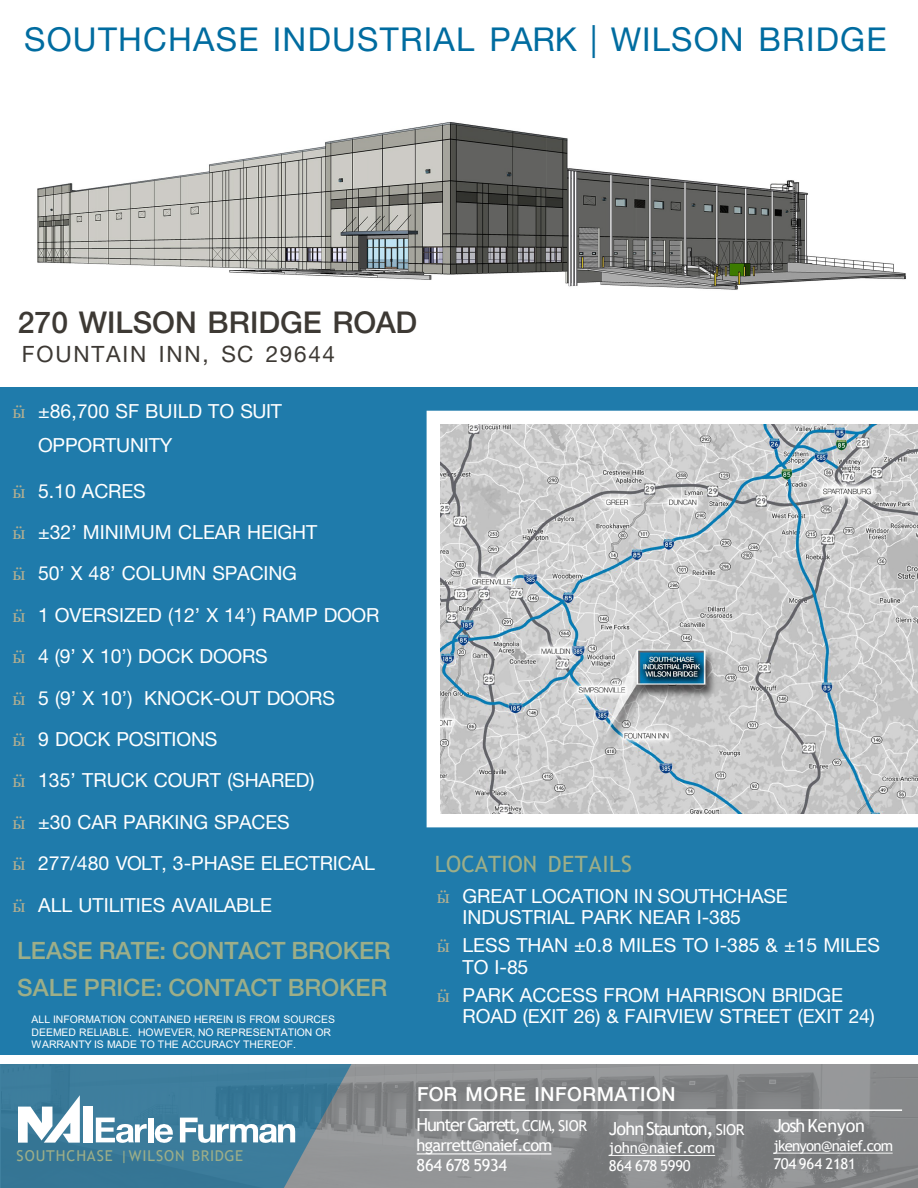
<style>
.page{position:relative;width:918px;height:1188px;background:#fff}
.page>*{position:absolute;margin:0;border:0;box-sizing:border-box;transform-origin:0 0}
.t1{font:33px "Helvetica Neue LT Std";letter-spacing:.04em;color:#006ca0}
.t2{font:500 30px "Helvetica Neue LT Std";color:#3d3934}
.t3{font:500 24px/37.5px "Helvetica Neue LT Std";letter-spacing:-.005em;color:#9dae88}
.t4{font:22.5px "Helvetica Neue LT Std";letter-spacing:.08em;color:#3d3934}
.t5{font:22.5px "Trebuchet MS";letter-spacing:.005em;color:#9dae88}
.t6{font:19.5px/21.3px "Helvetica Neue LT Std";color:#fff}
.t7{font:500 19.5px "Helvetica Neue LT Std";letter-spacing:.025em;color:#fff}
.t8{font:18px "Trebuchet MS";letter-spacing:-.095em;color:#fff}
.t9{font:18px "Trebuchet MS";letter-spacing:-.065em;color:#fff}
.t10{font:18px "Trebuchet MS";letter-spacing:-.005em;color:#fff}
.t11{font:16.5px/19.5px "Trebuchet MS";letter-spacing:-.045em;color:#fff}
.t12{font:15px/18px "Trebuchet MS";letter-spacing:-.045em;color:#fff}
.t13{font:15px/18px "Trebuchet MS";letter-spacing:-.02em;color:#fff}
.t14{font:15px "Trebuchet MS";letter-spacing:.06em;color:#9dae88}
.t15{font:10.5px/12.6px "Arial";color:#fff}
.s1{font-family:"Times New Roman";color:#b3af91}
.s2{font-size:21px}
.s3{font-size:15px}
</style>
<div class="page">
<div style="left:0;top:1059px;width:918px;height:129px;background:#8a8c8e;opacity:.85"></div>
<svg style="left:0;top:1064px;width:362px;height:124px;background:#467d98"></svg>
<hr style="left:418px;top:1109px;width:422px;height:2px;background:#fff">
<svg style="left:18px;top:1095px;width:62px;height:48px"></svg>
<div style="left:83px;top:1107px;width:10px;height:36px;background:#fff"></div>
<svg style="left:96px;top:1118px;width:51px;height:25px"></svg>
<div style="left:148px;top:1118px;width:5px;height:24px;background:#fff"></div>
<svg style="left:155px;top:1124px;width:18px;height:19px"></svg>
<svg style="left:180px;top:1118px;width:115px;height:25px"></svg>
<div style="left:0;top:387px;width:918px;height:668px;background:#1f7bab"></div>
<img style="left:37px;top:122px;width:869px;height:168px">
<hr style="left:542px;top:1109px;width:360px;height:2px;background:#fff">
<div style="left:427px;top:411px;width:491px;height:416px;background:#fff"></div>
<img style="left:441px;top:425px;width:477px;height:388px">
<div style="left:0;top:1055px;width:918px;height:9px;background:#fff"></div>
<svg style="left:609px;top:1155px;width:106px;height:1px"></svg>
<svg style="left:417px;top:1153px;width:134px;height:1px"></svg>
<svg style="left:773px;top:1153px;width:120px;height:1px"></svg>
<h1 class="t1" style="left:24px;top:19px;width:864px">SOUTHCHASE INDUSTRIAL PARK | WILSON BRIDGE</h1>
<p class="t2" style="left:18px;top:305px;width:401px">270 WILSON BRIDGE ROAD</p>
<p class="t4" style="left:22px;top:341px;width:315px">FOUNTAIN INN, SC 29644</p>
<p class="t6" style="left:38px;top:393px;width:246px;line-height:34.3px;text-indent:-26px"><span class="s1">ӹ</span> ±86,700 SF BUILD TO SUIT<br>OPPORTUNITY</p>
<p class="t6" style="left:12px;top:480px;width:135px"><span class="s1">ӹ</span> 5.10 ACRES</p>
<p class="t6" style="left:12px;top:521px;width:306px"><span class="s1">ӹ</span> ±32’ MINIMUM CLEAR HEIGHT</p>
<p class="t6" style="left:12px;top:563px;width:286px"><span class="s1">ӹ</span> 50’ X 48’ COLUMN SPACING</p>
<p class="t6" style="left:12px;top:604px;width:368px"><span class="s1">ӹ</span> 1 OVERSIZED (12’ X 14’) RAMP DOOR</p>
<p class="t6" style="left:13px;top:645px;width:257px"><span class="s1">ӹ</span> 4 (9’ X 10’) DOCK DOORS</p>
<p class="t6" style="left:13px;top:687px;width:324px"><span class="s1">ӹ</span> 5 (9’ X 10’) KNOCK-OUT DOORS</p>
<p class="t6" style="left:13px;top:728px;width:207px"><span class="s1">ӹ</span> 9 DOCK POSITIONS</p>
<p class="t6" style="left:13px;top:770px;width:303px"><span class="s1">ӹ</span> 135’ TRUCK COURT (SHARED)</p>
<p class="t6" style="left:13px;top:811px;width:279px"><span class="s1">ӹ</span> ±30 CAR PARKING SPACES</p>
<p class="t6" style="left:13px;top:852px;width:364px"><span class="s1">ӹ</span> 277/480 VOLT, 3-PHASE ELECTRICAL</p>
<p class="t6" style="left:13px;top:894px;width:261px"><span class="s1">ӹ</span> ALL UTILITIES AVAILABLE</p>
<p class="t3" style="left:17px;top:931px;width:375px">LEASE RATE: CONTACT BROKER<br>SALE PRICE: CONTACT BROKER</p>
<p class="t15" style="left:32px;top:1013px;width:305px">ALL INFORMATION CONTAINED HEREIN IS FROM SOURCES<br>DEEMED RELIABLE. HOWEVER, NO REPRESENTATION OR<br>WARRANTY IS MADE TO THE ACCURACY THEREOF.</p>
<p class="t5" style="left:435px;top:850px;width:198px">LOCATION DETAILS</p>
<p class="t6" style="left:462px;top:885px;width:327px;text-indent:-26px"><span class="s1">ӹ</span> GREAT LOCATION IN SOUTHCHASE<br>INDUSTRIAL PARK NEAR I-385</p>
<p class="t6" style="left:463px;top:935px;width:419px;text-indent:-26px"><span class="s1">ӹ</span> LESS THAN ±0.8 MILES TO I-385 &amp; ±15 MILES<br>TO I-85</p>
<p class="t6" style="left:463px;top:984px;width:414px;text-indent:-26px"><span class="s1">ӹ</span> PARK ACCESS FROM HARRISON BRIDGE<br>ROAD (EXIT 26) &amp; FAIRVIEW STREET (EXIT 24)</p>
<p class="t14" style="left:17px;top:1147px;width:228px">SOUTHCHASE |WILSON BRIDGE</p>
<p class="t7" style="left:417px;top:1082px;width:260px">FOR MORE INFORMATION</p>
<p class="t9" style="left:609px;top:1117px;width:137px">John Staunton<span class="s2">,</span> <span class="s3">SIOR</span></p>
<p class="t13" style="left:609px;top:1139px;width:108px">john@naief.com<br>864 678 5990</p>
<p class="t8" style="left:417px;top:1114px;width:172px">Hunter Garrett, <span class="s3">CCIM, SIOR</span></p>
<p class="t11" style="left:417px;top:1136px;width:137px">hgarrett@naief.com<br>864 678 5934</p>
<p class="t10" style="left:773px;top:1114px;width:93px">JoshKenyon</p>
<p class="t12" style="left:773px;top:1136px;width:122px">jkenyon@naief.com<br>704 964 2181</p>
</div>
